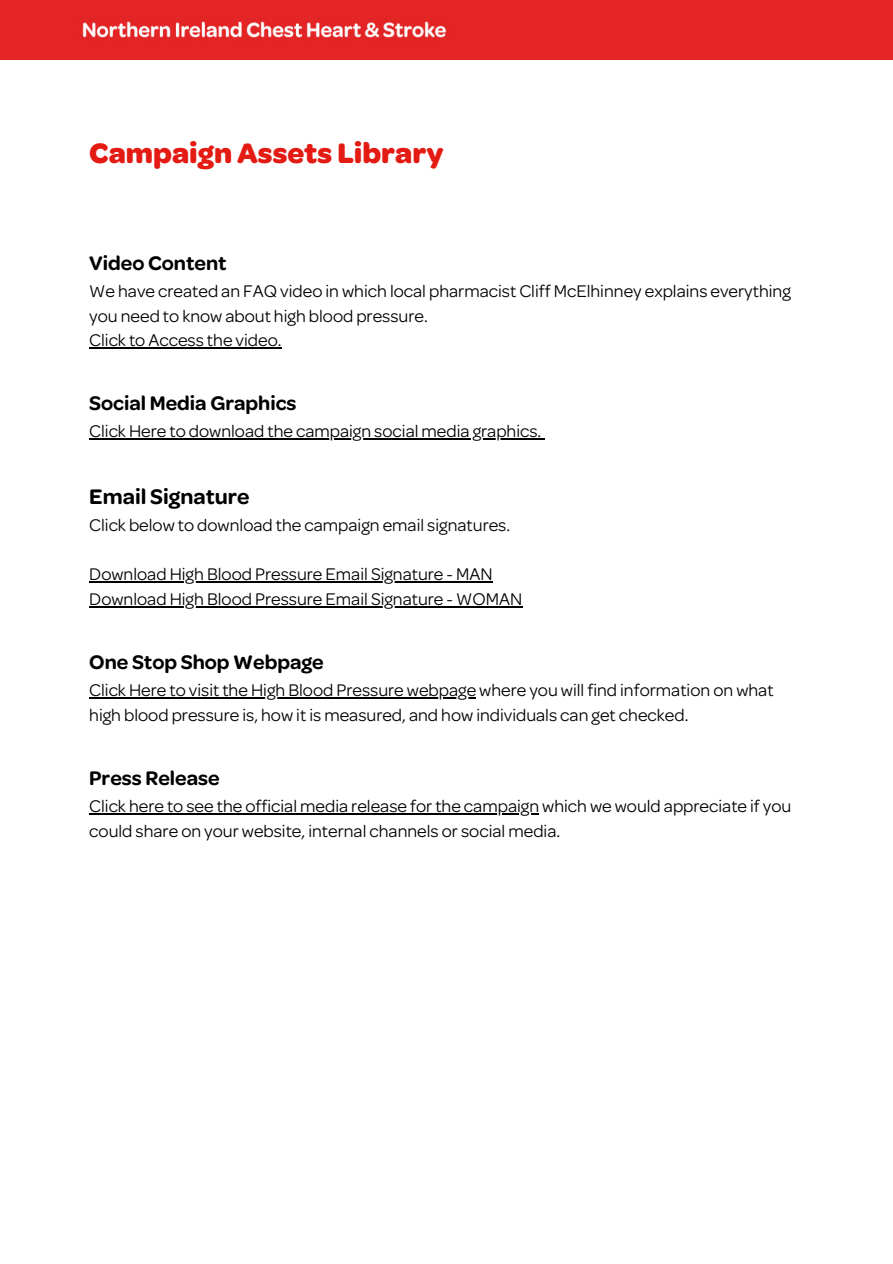
<style>
.page{position:relative;width:893px;height:1264px;background:#fff}
.page>*{position:absolute;margin:0;border:0;box-sizing:border-box;transform-origin:0 0}
.t1{font:700 30px "Omnes";color:#e41b13}
.t2{font:600 22.5px "Omnes";color:#000}
.t3{font:600 21px "Omnes";color:#000}
.t4{font:18px/24.8px "Omnes";color:#000}
</style>
<div class="page">
<div style="left:0;top:0;width:892px;height:60px;background:#e32525"></div>
<hr style="left:89px;top:347px;width:192px;height:1px;background:#000">
<hr style="left:89px;top:438px;width:452px;height:1px;background:#000">
<hr style="left:89px;top:581px;width:403px;height:1px;background:#000">
<hr style="left:89px;top:606px;width:433px;height:1px;background:#000">
<hr style="left:89px;top:697px;width:387px;height:1px;background:#000">
<hr style="left:89px;top:813px;width:450px;height:1px;background:#000">
<p class="t1" style="left:89px;top:142px;width:356px">Campaign Assets Library</p>
<p class="t3" style="left:89px;top:255px;width:139px">Video Content</p>
<p class="t4" style="left:89px;top:281px;width:703px">We have created an FAQ video in which local pharmacist Cliff McElhinney explains everything you need to know about high blood pressure.</p>
<p class="t4" style="left:89px;top:330px;width:194px">Click to Access the video.</p>
<p class="t3" style="left:89px;top:395px;width:209px">Social Media Graphics</p>
<p class="t4" style="left:89px;top:421px;width:453px">Click Here to download the campaign social media graphics.</p>
<p class="t2" style="left:89px;top:488px;width:162px">Email Signature</p>
<p class="t4" style="left:89px;top:514px;width:422px">Click below to download the campaign email signatures.</p>
<p class="t4" style="left:89px;top:564px;width:405px">Download High Blood Pressure Email Signature - MAN</p>
<p class="t4" style="left:89px;top:589px;width:434px">Download High Blood Pressure Email Signature - WOMAN</p>
<p class="t3" style="left:89px;top:654px;width:236px">One Stop Shop Webpage</p>
<p class="t4" style="left:89px;top:680px;width:685px">Click Here to visit the High Blood Pressure webpage where you will find information on what high blood pressure is, how it is measured, and how individuals can get checked.</p>
<p class="t3" style="left:89px;top:770px;width:132px">Press Release</p>
<p class="t4" style="left:89px;top:795px;width:703px">Click here to see the official media release for the campaign which we would appreciate if you could share on your website, internal channels or social media.</p>
</div>
